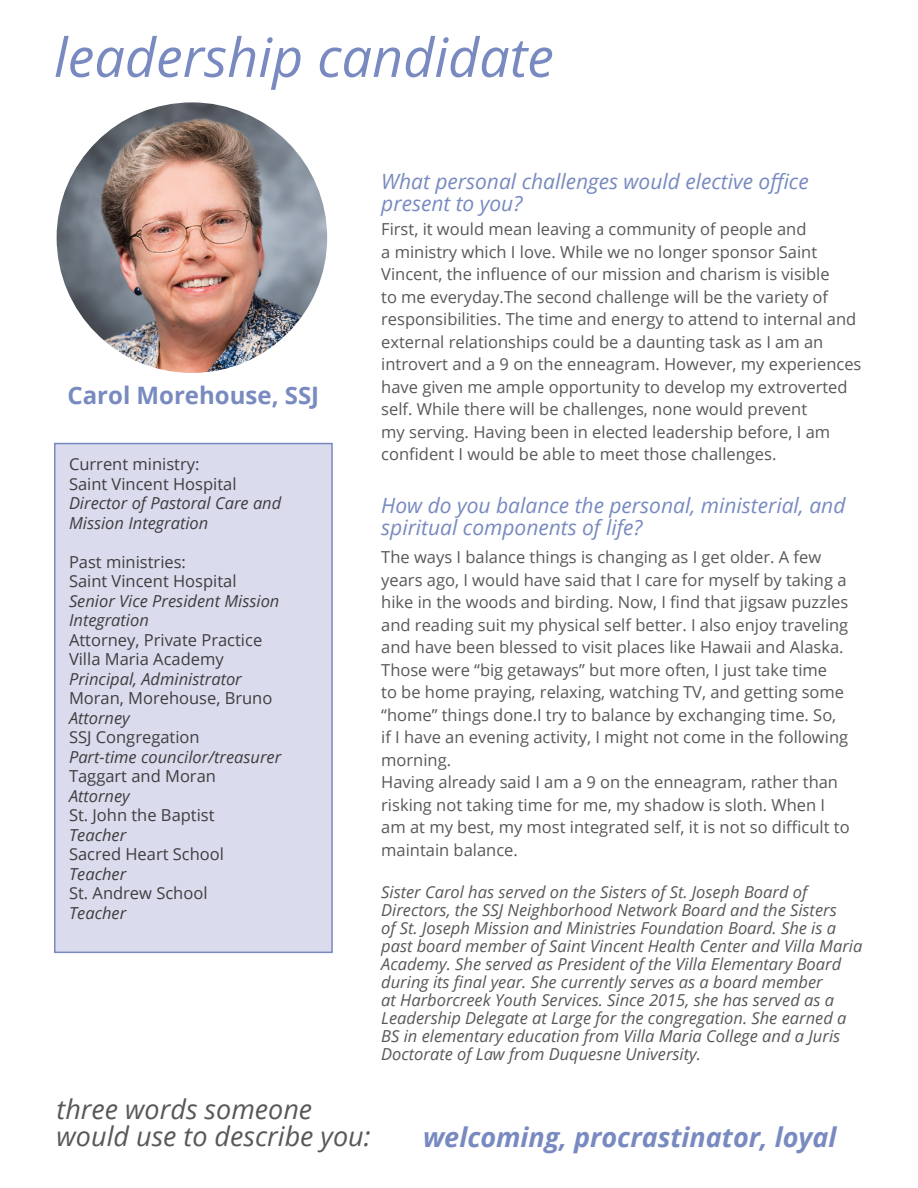
<style>
.page{position:relative;width:918px;height:1188px;background:#fff}
.page>*{position:absolute;margin:0;border:0;box-sizing:border-box;transform-origin:0 0}
.t1{font:italic 54px "Open Sans";color:#788ac0}
.t2{font:italic 27px/27px "Open Sans";color:#57585a}
.t3{font:italic 700 27px "Open Sans";color:#788ac0}
.t4{font:700 24px "Open Sans";color:#788ac0}
.t5{font:italic 21px/22.5px "Open Sans";color:#788ac0}
.t6{font:16.5px/22.5px "Open Sans";color:#57585a}
.t7{font:italic 16.5px/18px "Open Sans";color:#57585a}
.t8{font:16.5px "Open Sans";color:#3e3e3f}
.t9{font:italic 16.5px/19.5px "Open Sans";color:#3e3e3f}
</style>
<div class="page">
<img style="left:57px;top:102px;width:270px;height:271px;border-radius:135px">
<div style="left:55px;top:444px;width:277px;height:508px;background:#dadbed"></div>
<div style="left:54px;top:443px;width:279px;height:510px;border:2px solid #788ac0"></div>
<p class="t1" style="left:54px;top:20px;width:501px">leadership candidate</p>
<p class="t4" style="left:68px;top:378px;width:253px">Carol Morehouse, SSJ</p>
<p class="t8" style="left:69px;top:453px;width:132px">Current ministry:</p>
<p class="t8" style="left:69px;top:473px;width:169px">Saint Vincent Hospital</p>
<p class="t9" style="left:69px;top:493px;width:214px">Director of Pastoral Care and<br>Mission Integration</p>
<p class="t8" style="left:69px;top:551px;width:119px">Past ministries:</p>
<p class="t8" style="left:69px;top:570px;width:169px">Saint Vincent Hospital</p>
<p class="t9" style="left:69px;top:591px;width:212px">Senior Vice President Mission<br>Integration</p>
<p class="t8" style="left:69px;top:629px;width:195px">Attorney, Private Practice</p>
<p class="t8" style="left:69px;top:648px;width:156px">Villa Maria Academy</p>
<p class="t9" style="left:69px;top:669px;width:174px">Principal, Administrator</p>
<p class="t8" style="left:69px;top:687px;width:205px">Moran, Morehouse, Bruno</p>
<p class="t9" style="left:69px;top:708px;width:62px">Attorney</p>
<p class="t8" style="left:69px;top:726px;width:132px">SSJ Congregation</p>
<p class="t9" style="left:69px;top:747px;width:214px">Part-time councilor/treasurer</p>
<p class="t8" style="left:69px;top:765px;width:149px">Taggart and Moran</p>
<p class="t9" style="left:69px;top:786px;width:62px">Attorney</p>
<p class="t8" style="left:69px;top:804px;width:147px">St. John the Baptist</p>
<p class="t9" style="left:69px;top:825px;width:59px">Teacher</p>
<p class="t8" style="left:69px;top:843px;width:157px">Sacred Heart School</p>
<p class="t9" style="left:69px;top:864px;width:59px">Teacher</p>
<p class="t8" style="left:69px;top:882px;width:140px">St. Andrew School</p>
<p class="t9" style="left:69px;top:903px;width:59px">Teacher</p>
<p class="t5" style="left:381px;top:170px;width:429px">What personal challenges would elective office present to you?</p>
<p class="t6" style="left:381px;top:218px;width:482px">First, it would mean leaving a community of people and<br>a ministry which I love. While we no longer sponsor Saint Vincent, the influence of our mission and charism is visible<br>to me everyday.The second challenge will be the variety of responsibilities. The time and energy to attend to internal and external relationships could be a daunting task as I am an introvert and a 9 on the enneagram. However, my experiences have given me ample opportunity to develop my extroverted self. While there will be challenges, none would prevent<br>my serving. Having been in elected leadership before, I am confident I would be able to meet those challenges.</p>
<p class="t5" style="left:381px;top:493px;width:466px">How do you balance the personal, ministerial, and spiritual components of life?</p>
<p class="t6" style="left:381px;top:546px;width:469px">The ways I balance things is changing as I get older. A few years ago, I would have said that I care for myself by taking a hike in the woods and birding. Now, I find that jigsaw puzzles and reading suit my physical self better. I also enjoy traveling and have been blessed to visit places like Hawaii and Alaska.<br>Those were “big getaways” but more often, I just take time<br>to be home praying, relaxing, watching TV, and getting some “home” things done.I try to balance by exchanging time. So, if I have an evening activity, I might not come in the following morning.</p>
<p class="t6" style="left:381px;top:771px;width:470px">Having already said I am a 9 on the enneagram, rather than risking not taking time for me, my shadow is sloth. When I am at my best, my most integrated self, it is not so difficult to maintain balance.</p>
<p class="t7" style="left:381px;top:883px;width:483px">Sister Carol has served on the Sisters of St. Joseph Board of Directors, the SSJ Neighborhood Network Board and the Sisters<br>of St. Joseph Mission and Ministries Foundation Board. She is a past board member of Saint Vincent Health Center and Villa Maria Academy. She served as President of the Villa Elementary Board during its final year. She currently serves as a board member<br>at Harborcreek Youth Services. Since 2015, she has served as a Leadership Delegate at Large for the congregation. She earned a BS in elementary education from Villa Maria College and a Juris Doctorate of Law from Duquesne University.</p>
<p class="t2" style="left:57px;top:1095px;width:316px">three words someone would use to describe you:</p>
<p class="t3" style="left:423px;top:1118px;width:415px">welcoming, procrastinator, loyal</p>
</div>
